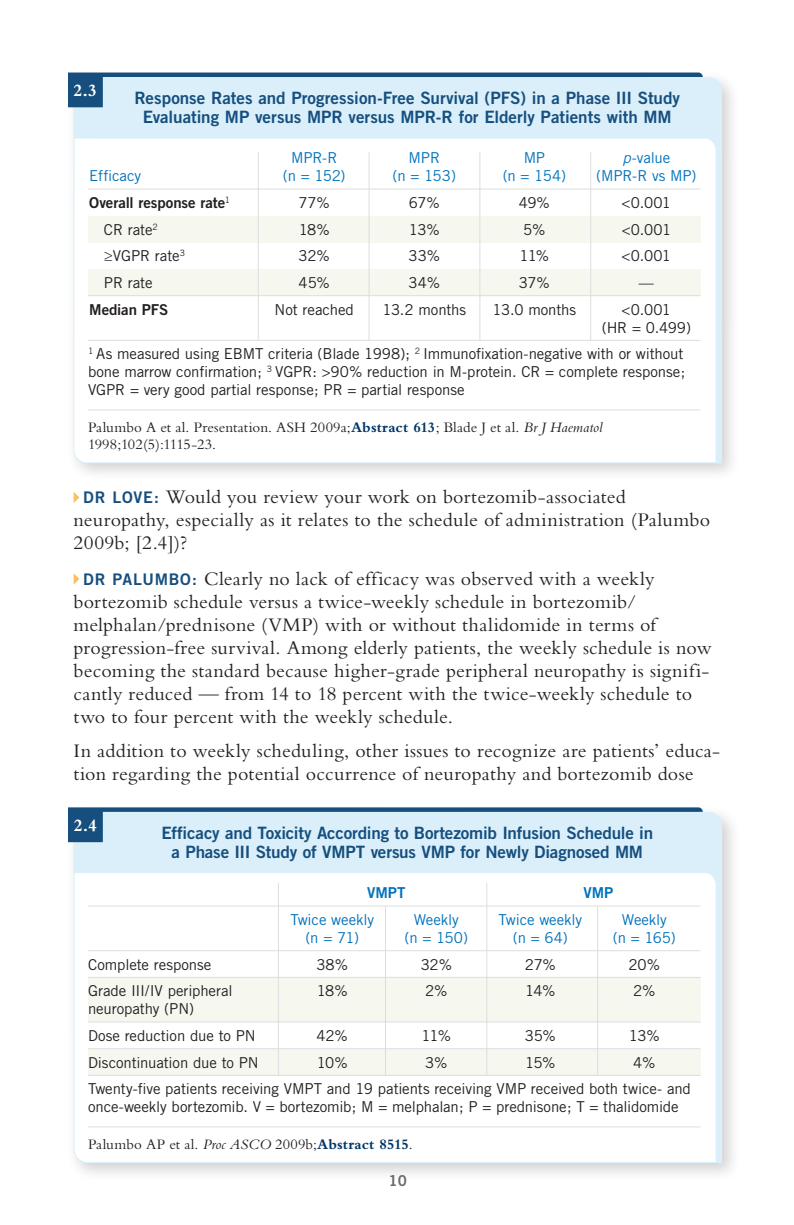
<style>
.page{position:relative;width:794px;height:1225px;background:#fff}
.page>*{position:absolute;margin:0;border:0;box-sizing:border-box;transform-origin:0 0}
.t1{font:20px/23px "Bembo RTP Std";letter-spacing:.01em;color:#231f20}
.t2{font:700 18px "Bembo RTP Std";color:#fff}
.t3{font:17px/19px "Trade Gothic LT Std Bd 2";letter-spacing:-.005em;color:#164f7e;text-align:center}
.t4{font:15px/18px "Trade Gothic LT Std";letter-spacing:-.005em;color:#231f20}
.t5{font:15px/16.6px "Bembo RTP Std";letter-spacing:.01em;color:#231f20}
.t6{font:15px "Trade Gothic LT Std";letter-spacing:-.01em;color:#0072bc}
.t7{font:15px "Trade Gothic LT Std Bd 2";letter-spacing:-.005em;color:#231f20}
.t8{font:15px "Trade Gothic LT Std Bd 2";letter-spacing:-.005em;color:#0072bc}
.t9{font:15px "Trade Gothic LT Std Bd 2";color:#6c6d70}
.s1{font-style:italic}
.s2{font-weight:700;color:#003667}
.s3{font-family:"Trade Gothic LT Std Bd 2";font-size:16px;color:#164f7e}
</style>
<div class="page">
<div style="left:65px;top:803px;width:677px;height:380px;background:#231f20;opacity:.2"></div>
<svg style="left:73px;top:811px;width:649px;height:351px"></svg>
<svg style="left:68px;top:807px;width:634px;height:35px;background:#b7d3e4"></svg>
<div style="left:64px;top:69px;width:677px;height:414px;background:#231f20;opacity:.2"></div>
<svg style="left:73px;top:76px;width:649px;height:387px"></svg>
<svg style="left:68px;top:72px;width:634px;height:35px;background:#b8d3e4"></svg>
<div style="left:88px;top:977px;width:612px;height:44px;background:#f6f8f0"></div>
<div style="left:88px;top:1048px;width:612px;height:27px;background:#f6f8f0"></div>
<div style="left:88px;top:216px;width:612px;height:27px;background:#f6f8f0"></div>
<div style="left:88px;top:269px;width:612px;height:27px;background:#f6f8f0"></div>
<svg style="left:74px;top:492px;width:5px;height:11px"></svg>
<svg style="left:74px;top:573px;width:5px;height:11px"></svg>
<hr style="left:88px;top:905px;width:612px;height:1px;background:#dcdddf">
<hr style="left:88px;top:949px;width:612px;height:1px;background:#dcdddf">
<hr style="left:88px;top:976px;width:612px;height:1px;background:#dcdddf">
<hr style="left:88px;top:1021px;width:612px;height:1px;background:#dcdddf">
<hr style="left:88px;top:1047px;width:612px;height:1px;background:#dcdddf">
<hr style="left:88px;top:1074px;width:612px;height:1px;background:#dcdddf">
<hr style="left:88px;top:1126px;width:612px;height:1px;background:#dcdddf">
<hr style="left:385px;top:906px;width:1px;height:168px;background:#dcdddf">
<hr style="left:597px;top:906px;width:1px;height:168px;background:#dcdddf">
<hr style="left:486px;top:882px;width:1px;height:192px;background:#dcdddf">
<hr style="left:278px;top:882px;width:1px;height:192px;background:#dcdddf">
<hr style="left:88px;top:188px;width:612px;height:1px;background:#dcdddf">
<hr style="left:88px;top:295px;width:612px;height:1px;background:#dcdddf">
<hr style="left:88px;top:340px;width:612px;height:1px;background:#dcdddf">
<hr style="left:88px;top:409px;width:612px;height:1px;background:#dcdddf">
<hr style="left:590px;top:152px;width:1px;height:188px;background:#dcdddf">
<hr style="left:368px;top:152px;width:1px;height:188px;background:#dcdddf">
<hr style="left:258px;top:152px;width:1px;height:188px;background:#dcdddf">
<hr style="left:479px;top:152px;width:1px;height:188px;background:#dcdddf">
<p class="t2" style="left:73px;top:80px;width:25px">2.3</p>
<p class="t3" style="left:134px;top:88px;width:547px">Response Rates and Progression-Free Survival (PFS) in a Phase III Study<br>Evaluating MP versus MPR versus MPR-R for Elderly Patients with MM</p>
<p class="t6" style="left:291px;top:149px;width:48px">MPR-R</p>
<p class="t6" style="left:408px;top:149px;width:33px">MPR</p>
<p class="t6" style="left:523px;top:149px;width:23px">MP</p>
<p class="t6" style="left:622px;top:149px;width:49px"><span class="s1">p</span>-value</p>
<p class="t6" style="left:89px;top:167px;width:53px">Efficacy</p>
<p class="t6" style="left:283px;top:167px;width:64px">(n = 152)</p>
<p class="t6" style="left:392px;top:167px;width:65px">(n = 153)</p>
<p class="t6" style="left:502px;top:167px;width:65px">(n = 154)</p>
<p class="t6" style="left:596px;top:167px;width:102px">(MPR-R vs MP)</p>
<p class="t7" style="left:89px;top:193px;width:142px">Overall response rate<sup>1</sup></p>
<p class="t4" style="left:298px;top:193px;width:33px">77%</p>
<p class="t4" style="left:409px;top:193px;width:33px">67%</p>
<p class="t4" style="left:518px;top:193px;width:33px">49%</p>
<p class="t4" style="left:621px;top:193px;width:51px">&lt;0.001</p>
<p class="t4" style="left:104px;top:220px;width:56px">CR rate<sup>2</sup></p>
<p class="t4" style="left:298px;top:220px;width:33px">18%</p>
<p class="t4" style="left:409px;top:220px;width:32px">13%</p>
<p class="t4" style="left:523px;top:220px;width:24px">5%</p>
<p class="t4" style="left:621px;top:220px;width:51px">&lt;0.001</p>
<p class="t4" style="left:104px;top:247px;width:83px">≥VGPR rate<sup>3</sup></p>
<p class="t4" style="left:298px;top:247px;width:33px">32%</p>
<p class="t4" style="left:408px;top:247px;width:33px">33%</p>
<p class="t4" style="left:519px;top:247px;width:31px">11%</p>
<p class="t4" style="left:621px;top:247px;width:51px">&lt;0.001</p>
<p class="t4" style="left:104px;top:273px;width:50px">PR rate</p>
<p class="t4" style="left:298px;top:273px;width:33px">45%</p>
<p class="t4" style="left:408px;top:273px;width:33px">34%</p>
<p class="t4" style="left:519px;top:273px;width:32px">37%</p>
<p class="t4" style="left:638px;top:273px;width:16px">—</p>
<p class="t7" style="left:89px;top:300px;width:80px">Median PFS</p>
<p class="t4" style="left:274px;top:300px;width:81px">Not reached</p>
<p class="t4" style="left:382px;top:300px;width:85px">13.2 months</p>
<p class="t4" style="left:492px;top:300px;width:85px">13.0 months</p>
<p class="t4" style="left:601px;top:300px;width:91px;text-align:center">&lt;0.001<br>(HR = 0.499)</p>
<p class="t4" style="left:88px;top:345px;width:598px;text-align:justify"><sup>1</sup> As measured using EBMT criteria (Blade 1998); <sup>2</sup> Immunofixation-negative with or without bone marrow confirmation; <sup>3</sup> VGPR: &gt;90% reduction in M-protein. CR = complete response; VGPR = very good partial response; PR = partial response</p>
<p class="t5" style="left:88px;top:418px;width:516px">Palumbo A et al. Presentation. ASH 2009a;<span class="s2">Abstract 613</span>; Blade J et al. <span class="s1">Br J Haematol<br></span>1998;102(5):1115-23.</p>
<p class="t1" style="left:74px;top:485px;width:638px;text-indent:10px"><span class="s3">DR LOVE:</span> Would you review your work on bortezomib-associated neuropathy, especially as it relates to the schedule of administration (Palumbo<br>2009b; [2.4])?</p>
<p class="t1" style="left:74px;top:566px;width:639px;text-indent:10px"><span class="s3">DR PALUMBO:</span> Clearly no lack of efficacy was observed with a weekly bortezomib schedule versus a twice-weekly schedule in bortezomib/ melphalan/prednisone (VMP) with or without thalidomide in terms of progression-free survival. Among elderly patients, the weekly schedule is now becoming the standard because higher-grade peripheral neuropathy is signifi&shy;cantly reduced — from 14 to 18 percent with the twice-weekly schedule to two to four percent with the weekly schedule.</p>
<p class="t1" style="left:74px;top:739px;width:648px">In addition to weekly scheduling, other issues to recognize are patients’ educa&shy;tion regarding the potential occurrence of neuropathy and bortezomib dose</p>
<p class="t2" style="left:74px;top:815px;width:25px">2.4</p>
<p class="t3" style="left:161px;top:823px;width:493px">Efficacy and Toxicity According to Bortezomib Infusion Schedule in a Phase III Study of VMPT versus VMP for Newly Diagnosed MM</p>
<p class="t8" style="left:367px;top:883px;width:40px">VMPT</p>
<p class="t8" style="left:583px;top:883px;width:31px">VMP</p>
<p class="t6" style="left:290px;top:910px;width:85px">Twice weekly</p>
<p class="t6" style="left:413px;top:910px;width:47px">Weekly</p>
<p class="t6" style="left:498px;top:910px;width:85px">Twice weekly</p>
<p class="t6" style="left:621px;top:910px;width:47px">Weekly</p>
<p class="t6" style="left:305px;top:928px;width:55px">(n = 71)</p>
<p class="t6" style="left:404px;top:928px;width:65px">(n = 150)</p>
<p class="t6" style="left:513px;top:928px;width:56px">(n = 64)</p>
<p class="t6" style="left:612px;top:928px;width:64px">(n = 165)</p>
<p class="t4" style="left:88px;top:954px;width:125px">Complete response</p>
<p class="t4" style="left:316px;top:954px;width:33px">38%</p>
<p class="t4" style="left:420px;top:954px;width:33px">32%</p>
<p class="t4" style="left:525px;top:954px;width:32px">27%</p>
<p class="t4" style="left:628px;top:954px;width:33px">20%</p>
<p class="t4" style="left:88px;top:981px;width:146px">Grade III/IV peripheral</p>
<p class="t4" style="left:316px;top:981px;width:33px">18%</p>
<p class="t4" style="left:425px;top:981px;width:24px">2%</p>
<p class="t4" style="left:525px;top:981px;width:32px">14%</p>
<p class="t4" style="left:633px;top:981px;width:24px">2%</p>
<p class="t4" style="left:88px;top:995px;width:169px;line-height:26.6px">neuropathy (PN)<br>Dose reduction due to PN</p>
<p class="t4" style="left:316px;top:1026px;width:33px">42%</p>
<p class="t4" style="left:421px;top:1026px;width:31px">11%</p>
<p class="t4" style="left:524px;top:1026px;width:33px">35%</p>
<p class="t4" style="left:628px;top:1026px;width:32px">13%</p>
<p class="t4" style="left:88px;top:1048px;width:604px;line-height:26.6px;text-indent:545px">4%<br>Twenty-five patients receiving VMPT and 19 patients receiving VMP received both twice- and</p>
<p class="t4" style="left:88px;top:1097px;width:592px">once-weekly bortezomib. V = bortezomib; M = melphalan; P = prednisone; T = thalidomide</p>
<p class="t5" style="left:88px;top:1135px;width:326px">Palumbo AP et al. <span class="s1">Proc ASCO</span> 2009b;<span class="s2">Abstract 8515</span>.</p>
<p class="t4" style="left:88px;top:1052px;width:172px">Discontinuation due to PN</p>
<p class="t4" style="left:317px;top:1052px;width:32px">10%</p>
<p class="t4" style="left:425px;top:1052px;width:24px">3%</p>
<p class="t4" style="left:525px;top:1052px;width:32px">15%</p>
<p class="t9" style="left:388px;top:1171px;width:20px">10</p>
</div>
